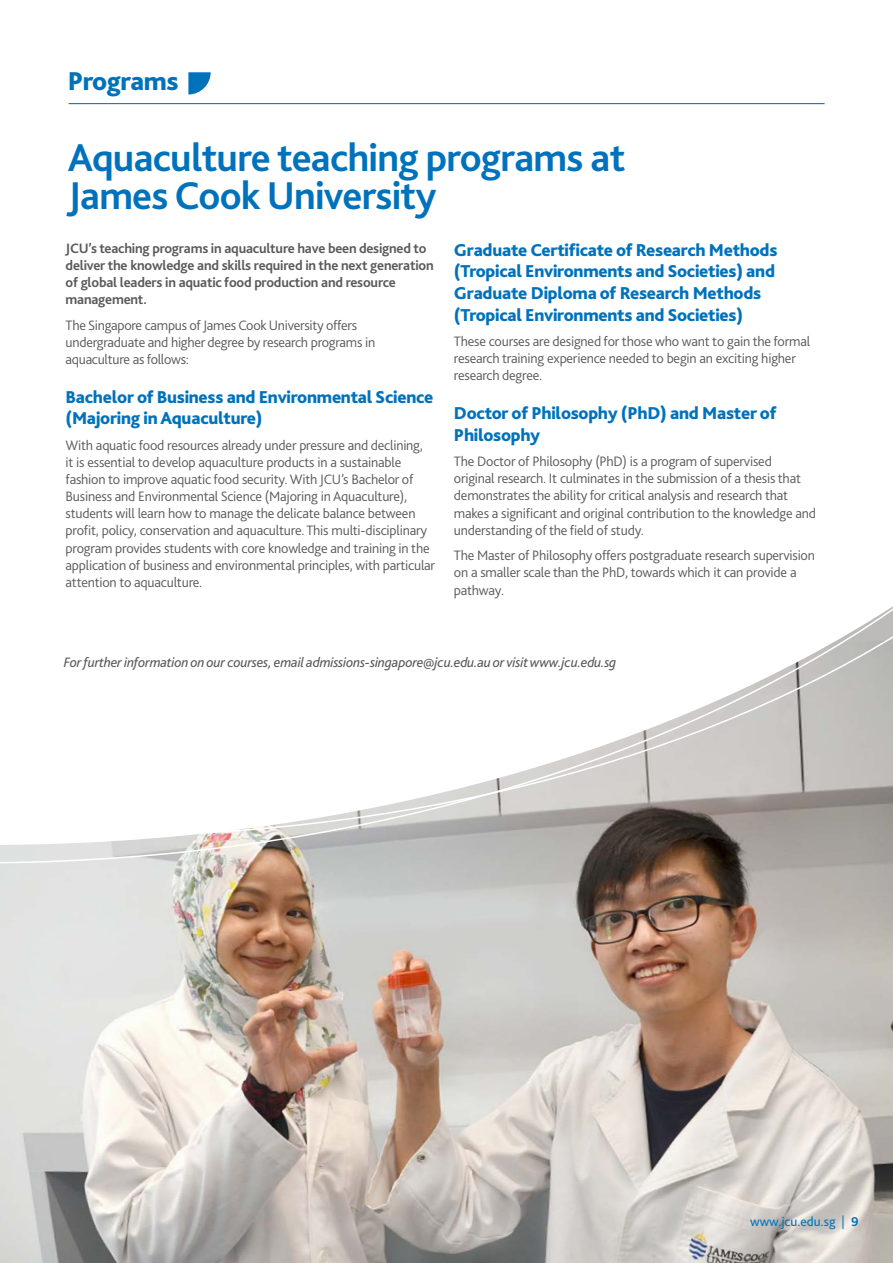
<style>
.page{position:relative;width:893px;height:1263px;background:#fff}
.page>*{position:absolute;margin:0;border:0;box-sizing:border-box;transform-origin:0 0}
.t1{font:700 40.5px/37.5px "Bliss 2";letter-spacing:-.02em;color:#0072bc}
.t2{font:800 27px "Bliss 2";letter-spacing:-.02em;color:#0072bc}
.t3{font:800 18px/21.6px "Bliss 2";letter-spacing:-.015em;color:#0072bc}
.t4{font:300 14.25px/17.1px "Bliss 2";letter-spacing:-.015em;color:#58595b}
.t5{font:700 14.25px/17.1px "Bliss 2";letter-spacing:-.015em;color:#58595b}
.t6{font:italic 14.25px "Bliss 2";letter-spacing:-.015em;color:#58595b}
.t7{font:13.5px "Bliss 2";color:#0072bc}
.s1{font-weight:300}
.s2{font-weight:700}
</style>
<div class="page">
<img style="left:0;top:890px;width:893px;height:373px">
<svg style="left:0;top:606px;width:893px;height:284px"></svg>
<svg style="left:188px;top:72px;width:23px;height:23px"></svg>
<hr style="left:69px;top:103px;width:756px;height:1px;background:#0061af">
<h2 class="t2" style="left:68px;top:64px;width:112px">Programs</h2>
<h1 class="t1" style="left:68px;top:139px;width:559px">Aquaculture teaching programs at<br>James Cook University</h1>
<p class="t5" style="left:66px;top:240px;width:370px">JCU’s teaching programs in aquaculture have been designed to deliver the knowledge and skills required in the next generation of global leaders in aquatic food production and resource management.</p>
<p class="t4" style="left:66px;top:317px;width:311px">The Singapore campus of James Cook University offers undergraduate and higher degree by research programs in aquaculture as follows:</p>
<p class="t3" style="left:66px;top:386px;width:369px">Bachelor of Business and Environmental Science (Majoring in Aquaculture)</p>
<p class="t4" style="left:66px;top:437px;width:371px">With aquatic food resources already under pressure and declining,<br>it is essential to develop aquaculture products in a sustainable fashion to improve aquatic food security. With JCU’s Bachelor of Business and Environmental Science (Majoring in Aquaculture), students will learn how to manage the delicate balance between profit, policy, conservation and aquaculture. This multi-disciplinary program provides students with core knowledge and training in the application of business and environmental principles, with particular attention to aquaculture.</p>
<p class="t3" style="left:454px;top:239px;width:325px">Graduate Certificate of Research Methods (Tropical Environments and Societies) and Graduate Diploma of Research Methods (Tropical Environments and Societies)</p>
<p class="t4" style="left:454px;top:333px;width:358px">These courses are designed for those who want to gain the formal research training experience needed to begin an exciting higher research degree.</p>
<p class="t3" style="left:454px;top:402px;width:324px">Doctor of Philosophy (PhD) and Master of<br>Philosophy</p>
<p class="t4" style="left:454px;top:453px;width:364px">The Doctor of Philosophy (PhD) is a program of supervised original research. It culminates in the submission of a thesis that demonstrates the ability for critical analysis and research that makes a significant and original contribution to the knowledge and understanding of the field of study.</p>
<p class="t4" style="left:454px;top:547px;width:363px">The Master of Philosophy offers postgraduate research supervision on a smaller scale than the PhD, towards which it can provide a pathway.</p>
<p class="t6" style="left:64px;top:653px;width:554px">For further information on our courses, email admissions-singapore@jcu.edu.au or visit www.jcu.edu.sg</p>
<p class="t7" style="left:750px;top:1213px;width:110px">www.jcu.edu.sg <span class="s1">|</span> <span class="s2">9</span></p>
</div>
